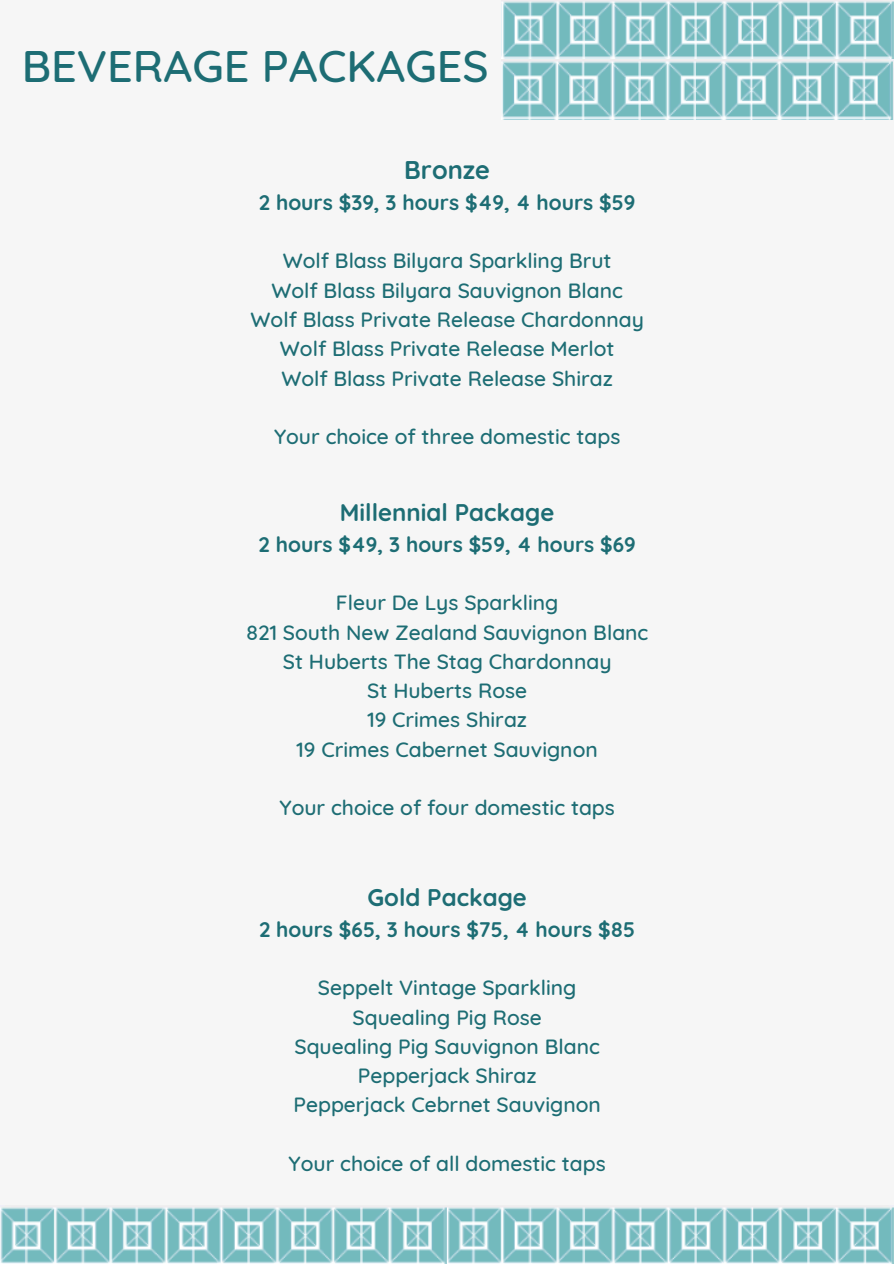
<style>
.page{position:relative;width:894px;height:1264px;background:#fff}
.page>*{position:absolute;margin:0;border:0;box-sizing:border-box;transform-origin:0 0}
.t1{font:500 45px "Quicksand";color:#1d6d74}
.t2{font:700 25.5px "Quicksand";color:#1d6d74}
.t3{font:700 24px "Quicksand";color:#1d6d74}
.t4{font:500 21px "Quicksand";color:#1d6d74}
.t5{font:700 21px "Quicksand";color:#1d6d74}
</style>
<div class="page">
<div style="left:0;top:0;width:893px;height:1263px;background:#f6f6f6"></div>
<img style="left:501px;top:1px;width:392px;height:118px">
<img style="left:1px;top:1207px;width:892px;height:56px">
<p class="t1" style="left:22px;top:37px;width:468px">BEVERAGE PACKAGES</p>
<p class="t2" style="left:404px;top:154px;width:87px">Bronze</p>
<p class="t5" style="left:259px;top:189px;width:378px">2 hours $39, 3 hours $49, 4 hours $59</p>
<p class="t4" style="left:283px;top:247px;width:330px">Wolf Blass Bilyara Sparkling Brut</p>
<p class="t4" style="left:271px;top:277px;width:353px">Wolf Blass Bilyara Sauvignon Blanc</p>
<p class="t4" style="left:250px;top:306px;width:394px">Wolf Blass Private Release Chardonnay</p>
<p class="t4" style="left:280px;top:335px;width:336px">Wolf Blass Private Release Merlot</p>
<p class="t4" style="left:281px;top:364px;width:333px">Wolf Blass Private Release Shiraz</p>
<p class="t4" style="left:274px;top:423px;width:348px">Your choice of three domestic taps</p>
<p class="t3" style="left:340px;top:497px;width:216px">Millennial Package</p>
<p class="t5" style="left:258px;top:530px;width:378px">2 hours $49, 3 hours $59, 4 hours $69</p>
<p class="t4" style="left:336px;top:589px;width:224px">Fleur De Lys Sparkling</p>
<p class="t4" style="left:246px;top:618px;width:404px">821 South New Zealand Sauvignon Blanc</p>
<p class="t4" style="left:283px;top:648px;width:330px">St Huberts The Stag Chardonnay</p>
<p class="t4" style="left:367px;top:677px;width:161px">St Huberts Rose</p>
<p class="t4" style="left:367px;top:706px;width:161px">19 Crimes Shiraz</p>
<p class="t4" style="left:296px;top:735px;width:302px">19 Crimes Cabernet Sauvignon</p>
<p class="t4" style="left:279px;top:794px;width:337px">Your choice of four domestic taps</p>
<p class="t3" style="left:367px;top:882px;width:161px">Gold Package</p>
<p class="t5" style="left:259px;top:915px;width:378px">2 hours $65, 3 hours $75, 4 hours $85</p>
<p class="t4" style="left:318px;top:974px;width:260px">Seppelt Vintage Sparkling</p>
<p class="t4" style="left:352px;top:1003px;width:191px">Squealing Pig Rose</p>
<p class="t4" style="left:294px;top:1032px;width:307px">Squealing Pig Sauvignon Blanc</p>
<p class="t4" style="left:358px;top:1062px;width:180px">Pepperjack Shiraz</p>
<p class="t4" style="left:293px;top:1091px;width:309px">Pepperjack Cebrnet Sauvignon</p>
<p class="t4" style="left:288px;top:1149px;width:318px">Your choice of all domestic taps</p>
</div>
